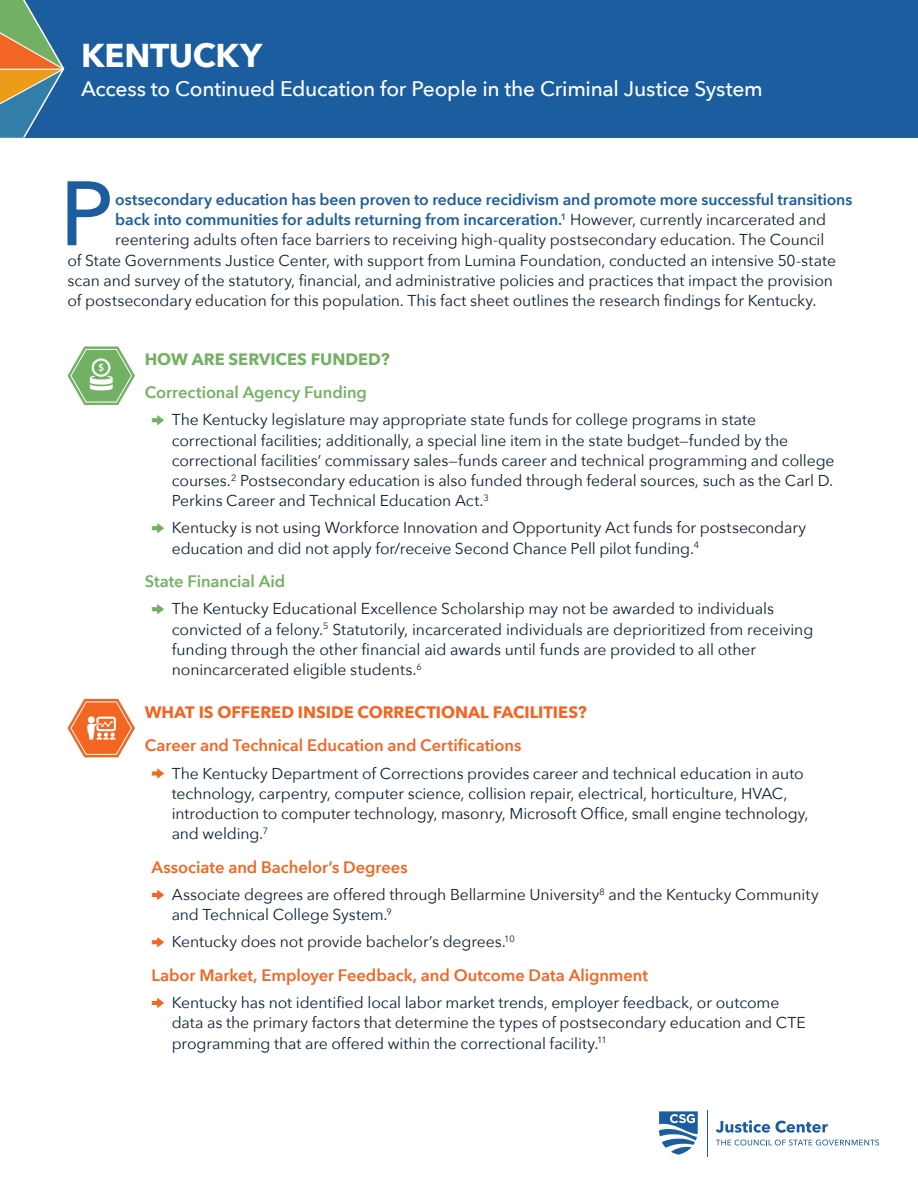
<style>
.page{position:relative;width:918px;height:1188px;background:#fff}
.page>*{position:absolute;margin:0;border:0;box-sizing:border-box;transform-origin:0 0}
.t1{font:500 90.3px "Avenir Next";color:#1b5d9e}
.t2{font:700 33px "Avenir Next";letter-spacing:-.01em;color:#fff}
.t3{font:500 21px "Avenir Next";letter-spacing:-.015em;color:#fff}
.t4{font:600 16.5px "Avenir Next";letter-spacing:-.005em;color:#f26522}
.t5{font:600 16.5px "Avenir Next";letter-spacing:-.005em;color:#72b163}
.t6{font:700 16.5px "Avenir Next";letter-spacing:-.005em;color:#f26522}
.t7{font:700 16.5px "Avenir Next";color:#72b163}
.t8{font:15.75px/20.2px "Avenir Next";letter-spacing:-.01em;color:#0d1f32}
.t9{font:600 15.75px "Avenir Next";letter-spacing:-.005em;color:#1b5d9e}
.s1{font-weight:400;color:#0d1f32}
</style>
<div class="page">
<div style="left:0;top:0;width:918px;height:138px;background:#1b5d9e"></div>
<svg style="left:0;top:0;width:65px;height:138px"></svg>
<svg style="left:68px;top:699px;width:67px;height:58px"></svg>
<svg style="left:68px;top:347px;width:67px;height:58px"></svg>
<svg style="left:716px;top:1120px;width:112px;height:13px"></svg>
<svg style="left:716px;top:1140px;width:163px;height:6px"></svg>
<svg style="left:659px;top:1111px;width:39px;height:44px"></svg>
<hr style="left:707px;top:1110px;width:1px;height:46px;background:#1b5d9e">
<svg style="left:151px;top:415px;width:13px;height:10px"></svg>
<svg style="left:151px;top:523px;width:13px;height:10px"></svg>
<svg style="left:151px;top:604px;width:13px;height:10px"></svg>
<svg style="left:151px;top:768px;width:13px;height:11px"></svg>
<svg style="left:151px;top:890px;width:13px;height:10px"></svg>
<svg style="left:151px;top:937px;width:13px;height:10px"></svg>
<svg style="left:151px;top:998px;width:13px;height:10px"></svg>
<h2 class="t2" style="left:81px;top:27px;width:183px">KENTUCKY</h2>
<h3 class="t3" style="left:81px;top:70px;width:683px">Access to Continued Education for People in the Criminal Justice System</h3>
<h1 class="t1" style="left:60px;top:137px;width:55px">P</h1>
<p class="t9" style="left:115px;top:186px;width:739px">ostsecondary education has been proven to reduce recidivism and promote more successful transitions</p>
<p class="t9" style="left:115px;top:206px;width:712px">back into communities for adults returning from incarceration.<sup>1</sup> <span class="s1">However, currently incarcerated and</span></p>
<p class="t8" style="left:115px;top:229px;width:711px">reentering adults often face barriers to receiving high-quality postsecondary education. The Council</p>
<p class="t8" style="left:67px;top:249px;width:770px">of State Governments Justice Center, with support from Lumina Foundation, conducted an intensive 50-state</p>
<p class="t8" style="left:67px;top:269px;width:767px">scan and survey of the statutory, financial, and administrative policies and practices that impact the provision</p>
<p class="t8" style="left:67px;top:290px;width:751px">of postsecondary education for this population. This fact sheet outlines the research findings for Kentucky.</p>
<p class="t7" style="left:145px;top:344px;width:247px">HOW ARE SERVICES FUNDED?</p>
<p class="t5" style="left:145px;top:378px;width:224px">Correctional Agency Funding</p>
<p class="t8" style="left:172px;top:409px;width:664px">The Kentucky legislature may appropriate state funds for college programs in state correctional facilities; additionally, a special line item in the state budget—funded by the correctional facilities’ commissary sales—funds career and technical programming and college courses.<sup>2</sup> Postsecondary education is also funded through federal sources, such as the Carl D.<br>Perkins Career and Technical Education Act.<sup>3</sup></p>
<p class="t8" style="left:172px;top:517px;width:636px">Kentucky is not using Workforce Innovation and Opportunity Act funds for postsecondary education and did not apply for/receive Second Chance Pell pilot funding.<sup>4</sup></p>
<p class="t5" style="left:145px;top:567px;width:142px">State Financial Aid</p>
<p class="t8" style="left:172px;top:598px;width:643px">The Kentucky Educational Excellence Scholarship may not be awarded to individuals convicted of a felony.<sup>5</sup> Statutorily, incarcerated individuals are deprioritized from receiving funding through the other financial aid awards until funds are provided to all other nonincarcerated eligible students.<sup>6</sup></p>
<p class="t6" style="left:145px;top:698px;width:444px">WHAT IS OFFERED INSIDE CORRECTIONAL FACILITIES?</p>
<p class="t4" style="left:145px;top:732px;width:378px">Career and Technical Education and Certifications</p>
<p class="t8" style="left:172px;top:762px;width:638px">The Kentucky Department of Corrections provides career and technical education in auto technology, carpentry, computer science, collision repair, electrical, horticulture, HVAC, introduction to computer technology, masonry, Microsoft Office, small engine technology, and welding.<sup>7</sup></p>
<p class="t4" style="left:151px;top:853px;width:258px">Associate and Bachelor’s Degrees</p>
<p class="t8" style="left:172px;top:884px;width:649px">Associate degrees are offered through Bellarmine University<sup>8</sup> and the Kentucky Community and Technical College System.<sup>9</sup></p>
<p class="t8" style="left:172px;top:931px;width:344px">Kentucky does not provide bachelor’s degrees.<sup>10</sup></p>
<p class="t4" style="left:151px;top:961px;width:498px">Labor Market, Employer Feedback, and Outcome Data Alignment</p>
<p class="t8" style="left:172px;top:992px;width:636px">Kentucky has not identified local labor market trends, employer feedback, or outcome data as the primary factors that determine the types of postsecondary education and CTE programming that are offered within the correctional facility.<sup>11</sup></p>
</div>
